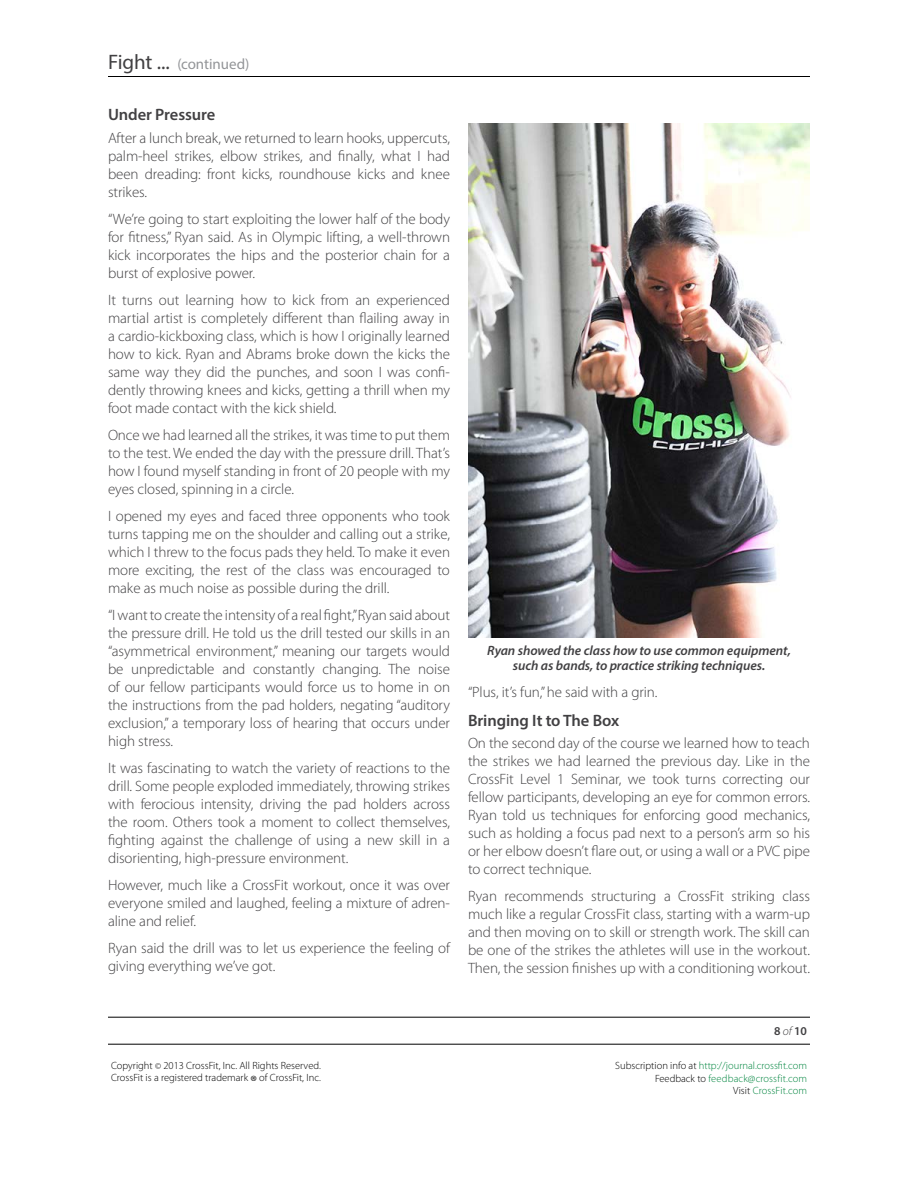
<style>
.page{position:relative;width:918px;height:1188px;background:#fff}
.page>*{position:absolute;margin:0;border:0;box-sizing:border-box;transform-origin:0 0}
.t1{font:600 16.5px "Myriad Pro";letter-spacing:-.005em;color:#414042}
.t2{font:300 15px/18px "Myriad Pro";letter-spacing:-.005em;color:#414042;text-align:justify}
.t3{font:15px "Myriad Pro";letter-spacing:-.005em;color:#939598}
.t4{font:italic 600 13.5px/15px "Myriad Pro";letter-spacing:-.005em;color:#414042;text-align:center}
.t5{font:600 12px "Myriad Pro";color:#414042}
.t6{font:300 10.5px/12.6px "Myriad Pro";color:#00853f;text-align:right}
.t7{font:300 10.5px/12px "Myriad Pro";color:#000}
.s1{font-size:21px;color:#414042}
.s2{font-weight:300;font-style:italic}
.s3{font-size:9px}
.s4{font-size:16.5px}
.s5{color:#000}
</style>
<div class="page">
<hr style="left:108px;top:76px;width:702px;height:1px;background:#000">
<hr style="left:108px;top:1017px;width:702px;height:1px;background:#000">
<hr style="left:108px;top:1044px;width:702px;height:1px;background:#000">
<img style="left:468px;top:123px;width:342px;height:515px">
<p class="t3" style="left:108px;top:55px;width:143px"><span class="s1">Fight ...</span> (continued)</p>
<p class="t1" style="left:108px;top:104px;width:109px">Under Pressure</p>
<p class="t2" style="left:108px;top:129px;width:344px">After a lunch break, we returned to learn hooks, uppercuts, palm-heel strikes, elbow strikes, and finally, what I had been dreading: front kicks, roundhouse kicks and knee strikes.</p>
<p class="t2" style="left:108px;top:210px;width:344px">“We’re going to start exploiting the lower half of the body for fitness,” Ryan said. As in Olympic lifting, a well-thrown kick incorporates the hips and the posterior chain for a burst of explosive power.</p>
<p class="t2" style="left:108px;top:291px;width:344px">It turns out learning how to kick from an experienced martial artist is completely different than flailing away in a cardio-kickboxing class, which is how I originally learned how to kick. Ryan and Abrams broke down the kicks the same way they did the punches, and soon I was confi&shy;dently throwing knees and kicks, getting a thrill when my foot made contact with the kick shield.</p>
<p class="t2" style="left:108px;top:426px;width:344px">Once we had learned all the strikes, it was time to put them to the test. We ended the day with the pressure drill. That’s how I found myself standing in front of 20 people with my eyes closed, spinning in a circle.</p>
<p class="t2" style="left:108px;top:507px;width:344px">I opened my eyes and faced three opponents who took turns tapping me on the shoulder and calling out a strike, which I threw to the focus pads they held. To make it even more exciting, the rest of the class was encouraged to make as much noise as possible during the drill.</p>
<p class="t2" style="left:108px;top:606px;width:344px">“I want to create the intensity of a real fight,”Ryan said about the pressure drill. He told us the drill tested our skills in an “asymmetrical environment,” meaning our targets would be unpredictable and constantly changing. The noise of our fellow participants would force us to home in on the instructions from the pad holders, negating “auditory exclusion,” a temporary loss of hearing that occurs under high stress.</p>
<p class="t2" style="left:108px;top:759px;width:344px">It was fascinating to watch the variety of reactions to the drill. Some people exploded immediately, throwing strikes with ferocious intensity, driving the pad holders across the room. Others took a moment to collect themselves, fighting against the challenge of using a new skill in a disorienting, high-pressure environment.</p>
<p class="t2" style="left:108px;top:876px;width:344px">However, much like a CrossFit workout, once it was over everyone smiled and laughed, feeling a mixture of adren&shy;aline and relief.</p>
<p class="t2" style="left:108px;top:939px;width:344px">Ryan said the drill was to let us experience the feeling of giving everything we’ve got.</p>
<p class="t4" style="left:487px;top:643px;width:305px">Ryan showed the class how to use common equipment, such as bands, to practice striking techniques.</p>
<p class="t2" style="left:468px;top:683px;width:191px">“Plus, it’s fun,” he said with a grin.</p>
<p class="t1" style="left:468px;top:710px;width:153px">Bringing It to The Box</p>
<p class="t2" style="left:468px;top:734px;width:344px">On the second day of the course we learned how to teach the strikes we had learned the previous day. Like in the CrossFit Level 1 Seminar, we took turns correcting our fellow participants, developing an eye for common errors.<br>Ryan told us techniques for enforcing good mechanics, such as holding a focus pad next to a person’s arm so his or her elbow doesn’t flare out, or using a wall or a PVC pipe to correct technique.</p>
<p class="t2" style="left:468px;top:887px;width:344px">Ryan recommends structuring a CrossFit striking class much like a regular CrossFit class, starting with a warm-up and then moving on to skill or strength work. The skill can be one of the strikes the athletes will use in the workout.<br>Then, the session finishes up with a conditioning workout.</p>
<p class="t5" style="left:774px;top:1023px;width:34px">8 <span class="s2">of</span> 10</p>
<p class="t7" style="left:111px;top:1060px;width:211px">Copyright <span class="s3">©</span> 2013 CrossFit, Inc. All Rights Reserved.<br>CrossFit is a registered trademark <span class="s4">®</span> of CrossFit, Inc.</p>
<p class="t6" style="left:615px;top:1060px;width:193px"><span class="s5">Subscription info at</span> http://journal.crossfit.com<br><span class="s5">Feedback to</span> feedback@crossfit.com<br><span class="s5">Visit</span> CrossFit.com</p>
</div>
